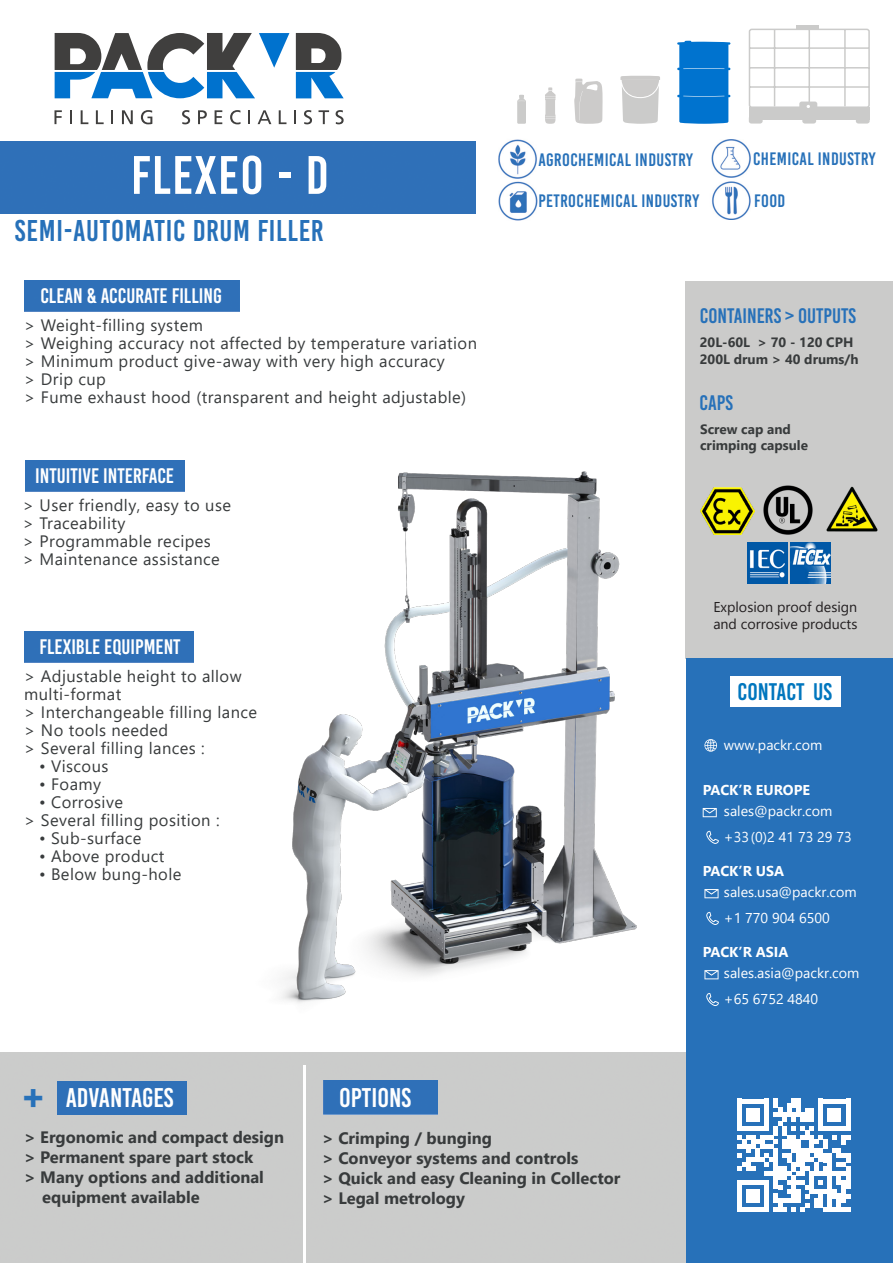
<style>
.page{position:relative;width:893px;height:1263px;background:#fff}
.page>*{position:absolute;margin:0;border:0;box-sizing:border-box;transform-origin:0 0}
.t1{font:54px "Bebas Kai";letter-spacing:.025em;color:#fff}
.t2{font:700 36px "Arial";color:#2771b9}
.t3{font:30px "Bebas Kai";letter-spacing:.025em;color:#2771b9}
.t4{font:27px "Bebas Kai";color:#fff}
.t5{font:24px "Bebas Kai";color:#0076be}
.t6{font:21px "Bebas Kai";color:#fff}
.t7{font:21px "Bebas Kai";color:#2771b9}
.t8{font:18px "Bebas Kai";letter-spacing:.025em;color:#2771b9}
.t9{font:16.5px/18px "Segoe UI";letter-spacing:.025em;color:#383b3c}
.t10{font:700 16.5px "Segoe UI";color:#383b3c}
.t11{font:14.25px "Segoe UI";color:#fff}
.t12{font:14.25px "Segoe UI";color:#231f20}
.t13{font:700 14.25px "Segoe UI";color:#fff}
.t14{font:700 13.5px "Segoe UI";color:#383b3c}
</style>
<div class="page">
<div style="left:0;top:1052px;width:686px;height:211px;background:#cbcccb"></div>
<div style="left:58px;top:1081px;width:128px;height:34px;background:#2f70b8"></div>
<img style="left:304px;top:1065px;width:2px;height:198px">
<div style="left:323px;top:1081px;width:114px;height:34px;background:#2f70b8"></div>
<div style="left:686px;top:281px;width:207px;height:377px;background:#cbcbca"></div>
<div style="left:686px;top:658px;width:207px;height:605px;background:#2771b9"></div>
<div style="left:730px;top:676px;width:110px;height:30px;background:#fff"></div>
<svg style="left:703px;top:808px;width:14px;height:9px"></svg>
<svg style="left:706px;top:831px;width:13px;height:13px"></svg>
<svg style="left:704px;top:889px;width:14px;height:9px"></svg>
<svg style="left:706px;top:912px;width:13px;height:13px"></svg>
<svg style="left:704px;top:970px;width:14px;height:9px"></svg>
<svg style="left:706px;top:993px;width:13px;height:13px"></svg>
<svg style="left:704px;top:739px;width:13px;height:13px"></svg>
<div style="left:24px;top:281px;width:215px;height:30px;background:#2f70b8"></div>
<div style="left:25px;top:461px;width:160px;height:30px;background:#2f70b8"></div>
<div style="left:24px;top:631px;width:169px;height:31px;background:#2f70b8"></div>
<svg style="left:54px;top:110px;width:8px;height:14px"></svg>
<svg style="left:70px;top:110px;width:2px;height:14px"></svg>
<svg style="left:81px;top:110px;width:7px;height:14px"></svg>
<svg style="left:96px;top:110px;width:8px;height:14px"></svg>
<svg style="left:111px;top:110px;width:2px;height:14px"></svg>
<svg style="left:122px;top:110px;width:11px;height:14px"></svg>
<svg style="left:141px;top:110px;width:11px;height:14px"></svg>
<svg style="left:182px;top:110px;width:8px;height:14px"></svg>
<svg style="left:198px;top:110px;width:9px;height:14px"></svg>
<svg style="left:215px;top:110px;width:7px;height:14px"></svg>
<svg style="left:230px;top:110px;width:11px;height:14px"></svg>
<svg style="left:248px;top:110px;width:2px;height:14px"></svg>
<svg style="left:258px;top:110px;width:13px;height:14px"></svg>
<svg style="left:279px;top:110px;width:7px;height:14px"></svg>
<svg style="left:294px;top:110px;width:2px;height:14px"></svg>
<svg style="left:304px;top:110px;width:8px;height:14px"></svg>
<svg style="left:319px;top:110px;width:10px;height:14px"></svg>
<svg style="left:336px;top:110px;width:8px;height:14px"></svg>
<svg style="left:55px;top:33px;width:234px;height:65px"></svg>
<svg style="left:296px;top:33px;width:48px;height:65px"></svg>
<div style="left:0;top:141px;width:476px;height:72px;background:#2f70b8"></div>
<img style="left:498px;top:139px;width:40px;height:82px">
<img style="left:712px;top:140px;width:39px;height:38px">
<svg style="left:517px;top:95px;width:9px;height:29px"></svg>
<svg style="left:545px;top:87px;width:11px;height:37px"></svg>
<svg style="left:620px;top:75px;width:40px;height:49px;background:#d3d2d1"></svg>
<svg style="left:677px;top:41px;width:53px;height:83px;background:#1780d3"></svg>
<svg style="left:574px;top:79px;width:29px;height:45px"></svg>
<div style="left:749px;top:107px;width:121px;height:12px;background:#cbcbca"></div>
<div style="left:749px;top:116px;width:14px;height:8px;background:#cbcbca;border-radius:3px"></div>
<div style="left:802px;top:116px;width:14px;height:8px;background:#cbcbca;border-radius:3px"></div>
<div style="left:856px;top:116px;width:14px;height:8px;background:#cbcbca;border-radius:3px"></div>
<hr style="left:796px;top:25px;width:23px;height:4px;background:#cbcbca">
<svg style="left:748px;top:28px;width:122px;height:80px"></svg>
<img style="left:712px;top:181px;width:39px;height:38px">
<img style="left:701px;top:487px;width:54px;height:47px">
<img style="left:763px;top:485px;width:50px;height:50px">
<img style="left:747px;top:542px;width:40px;height:41px">
<img style="left:790px;top:542px;width:40px;height:41px">
<img style="left:826px;top:486px;width:52px;height:46px">
<svg style="left:737px;top:1099px;width:113px;height:113px"></svg>
<img style="left:281px;top:471px;width:356px;height:532px">
<p class="t1" style="left:131px;top:146px;width:199px">FLEXEO - D</p>
<p class="t3" style="left:15px;top:215px;width:310px">SEMI-AUTOMATIC DRUM FILLER</p>
<p class="t6" style="left:40px;top:285px;width:183px">CLEAN &amp; ACCURATE FILLING</p>
<p class="t9" style="left:24px;top:314px;width:180px">&gt; Weight-filling system</p>
<p class="t9" style="left:24px;top:332px;width:454px">&gt; Weighing accuracy not affected by temperature variation</p>
<p class="t9" style="left:24px;top:350px;width:422px">&gt; Minimum product give-away with very high accuracy</p>
<p class="t9" style="left:24px;top:368px;width:83px">&gt; Drip cup</p>
<p class="t9" style="left:24px;top:386px;width:443px">&gt; Fume exhaust hood (transparent and height adjustable)</p>
<p class="t6" style="left:35px;top:465px;width:140px">INTUITIVE INTERFACE</p>
<p class="t9" style="left:23px;top:494px;width:210px">&gt; User friendly, easy to use</p>
<p class="t9" style="left:23px;top:512px;width:104px">&gt; Traceability</p>
<p class="t9" style="left:23px;top:530px;width:189px">&gt; Programmable recipes</p>
<p class="t9" style="left:23px;top:548px;width:198px">&gt; Maintenance assistance</p>
<p class="t6" style="left:40px;top:635px;width:143px">FLEXIBLE EQUIPMENT</p>
<p class="t9" style="left:24px;top:666px;width:219px">&gt; Adjustable height to allow multi-format</p>
<p class="t9" style="left:24px;top:702px;width:234px">&gt; Interchangeable filling lance</p>
<p class="t9" style="left:24px;top:720px;width:146px">&gt; No tools needed</p>
<p class="t9" style="left:24px;top:738px;width:182px">&gt; Several filling lances :</p>
<p class="t9" style="left:39px;top:756px;width:71px">• Viscous</p>
<p class="t9" style="left:39px;top:774px;width:64px">• Foamy</p>
<p class="t9" style="left:39px;top:792px;width:85px">• Corrosive</p>
<p class="t9" style="left:24px;top:810px;width:197px">&gt; Several filling position :</p>
<p class="t9" style="left:39px;top:828px;width:104px">• Sub-surface</p>
<p class="t9" style="left:39px;top:846px;width:127px">• Above product</p>
<p class="t9" style="left:39px;top:864px;width:144px">• Below bung-hole</p>
<p class="t2" style="left:23px;top:1073px;width:23px">+</p>
<p class="t4" style="left:66px;top:1083px;width:109px">ADVANTAGES</p>
<p class="t4" style="left:339px;top:1083px;width:73px">OPTIONS</p>
<p class="t8" style="left:538px;top:150px;width:156px">AGROCHEMICAL INDUSTRY</p>
<p class="t8" style="left:538px;top:191px;width:162px">PETROCHEMICAL INDUSTRY</p>
<p class="t8" style="left:753px;top:149px;width:124px">CHEMICAL INDUSTRY</p>
<p class="t8" style="left:754px;top:191px;width:33px">FOOD</p>
<p class="t7" style="left:700px;top:304px;width:158px">CONTAINERS &gt; OUTPUTS</p>
<p class="t14" style="left:700px;top:330px;width:155px">20L-60L &gt; 70 - 120 CPH</p>
<p class="t14" style="left:700px;top:346px;width:160px">200L drum &gt; 40 drums/h</p>
<p class="t7" style="left:699px;top:391px;width:35px">CAPS</p>
<p class="t14" style="left:700px;top:416px;width:92px">Screw cap and</p>
<p class="t14" style="left:700px;top:433px;width:109px">crimping capsule</p>
<p class="t12" style="left:713px;top:593px;width:145px">Explosion proof design</p>
<p class="t12" style="left:713px;top:610px;width:146px">and corrosive products</p>
<p class="t5" style="left:738px;top:679px;width:96px">CONTACT US</p>
<p class="t11" style="left:724px;top:731px;width:100px">www.packr.com</p>
<p class="t13" style="left:703px;top:776px;width:109px">PACK’R EUROPE</p>
<p class="t11" style="left:724px;top:798px;width:110px">sales@packr.com</p>
<p class="t11" style="left:724px;top:823px;width:129px">+33(0)2 41 73 29 73</p>
<p class="t13" style="left:703px;top:857px;width:83px">PACK’R USA</p>
<p class="t11" style="left:724px;top:879px;width:134px">sales.usa@packr.com</p>
<p class="t11" style="left:724px;top:904px;width:107px">+1 770 904 6500</p>
<p class="t13" style="left:703px;top:938px;width:87px">PACK’R ASIA</p>
<p class="t11" style="left:724px;top:960px;width:137px">sales.asia@packr.com</p>
<p class="t11" style="left:724px;top:985px;width:96px">+65 6752 4840</p>
<p class="t10" style="left:24px;top:1122px;width:262px">&gt; Ergonomic and compact design</p>
<p class="t10" style="left:24px;top:1141px;width:231px">&gt; Permanent spare part stock</p>
<p class="t10" style="left:24px;top:1161px;width:241px">&gt; Many options and additional</p>
<p class="t10" style="left:42px;top:1181px;width:159px">equipment available</p>
<p class="t10" style="left:322px;top:1123px;width:171px">&gt; Crimping / bunging</p>
<p class="t10" style="left:322px;top:1142px;width:258px">&gt; Conveyor systems and controls</p>
<p class="t10" style="left:322px;top:1162px;width:300px">&gt; Quick and easy Cleaning in Collector</p>
<p class="t10" style="left:322px;top:1182px;width:144px">&gt; Legal metrology</p>
</div>
